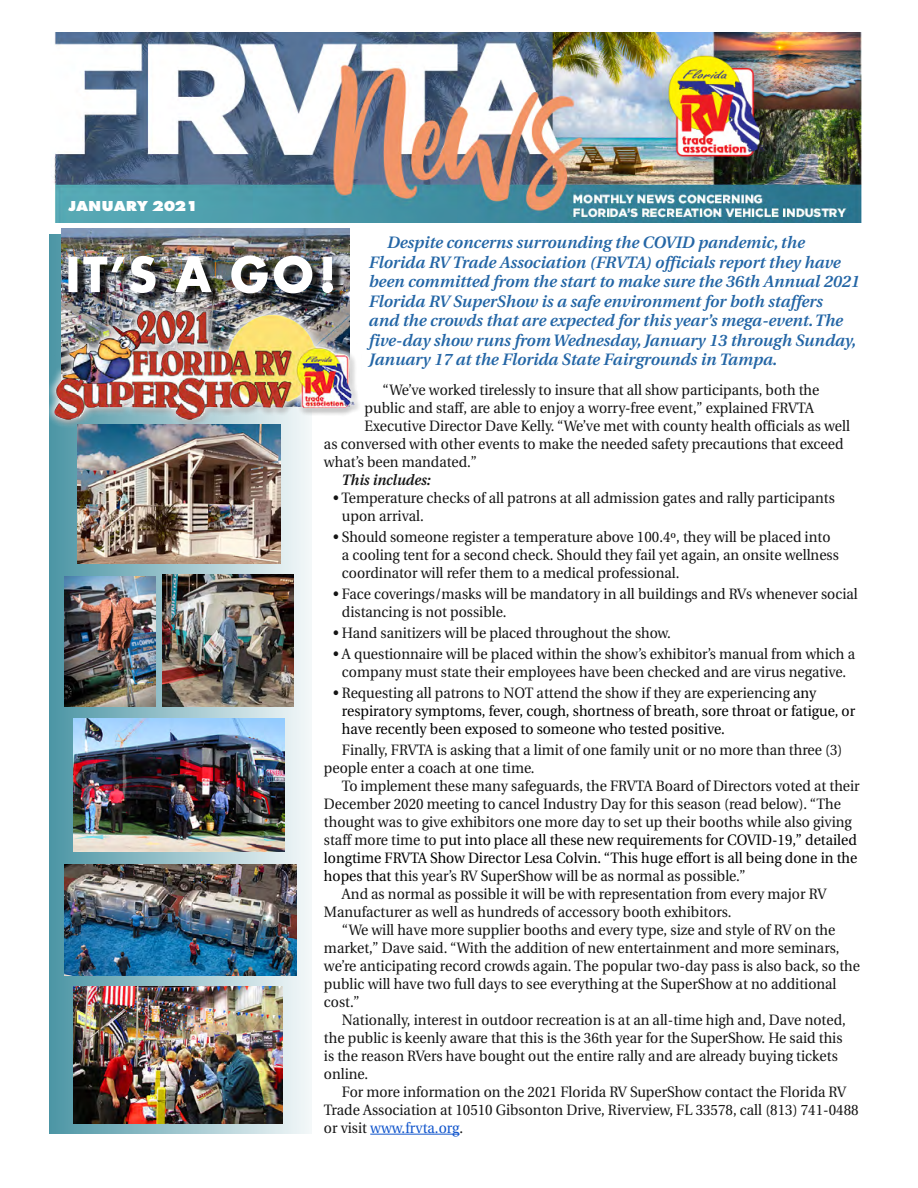
<style>
.page{position:relative;width:918px;height:1188px;background:#fff}
.page>*{position:absolute;margin:0;border:0;box-sizing:border-box;transform-origin:0 0}
.t1{font:italic 600 16.5px/19.5px "Utopia";color:#2466a6}
.t2{font:15px/18px "Utopia";color:#151515;scale:.94 1}
.t3{font:15px/18px "Utopia";color:#000;scale:.94 1}
.t4{font:15px "Utopia";color:#15c;scale:.94 1}
.t5{font:italic 600 15px "Utopia";color:#151515;scale:.94 1}
.t6{font:800 15px "Futura T";color:#fff;scale:1.1 1}
.s1{color:#151515}
.s2{color:#000}
</style>
<div class="page">
<img style="left:54px;top:32px;width:807px;height:190px">
<div style="left:50px;top:234px;width:262px;height:900px;background:linear-gradient(to right,#4d94a2,#f1f5f5)"></div>
<hr style="left:370px;top:1134px;width:90px;height:1px;background:#15c">
<img style="left:61px;top:229px;width:289px;height:71px">
<div style="left:45px;top:300px;width:319px;height:130px;background:#fff;opacity:.94"></div>
<img style="left:51px;top:310px;width:303px;height:110px">
<div style="left:74px;top:261px;width:269px;height:43px;background:#000;opacity:.75"></div>
<img style="left:68px;top:256px;width:265px;height:37px">
<img style="left:74px;top:986px;width:209px;height:137px">
<img style="left:65px;top:864px;width:232px;height:112px">
<img style="left:74px;top:718px;width:210px;height:133px">
<img style="left:77px;top:425px;width:204px;height:138px">
<img style="left:162px;top:574px;width:131px;height:132px">
<img style="left:65px;top:576px;width:91px;height:130px">
<p class="t6" style="left:68px;top:197px;width:119px">JANUARY 2021</p>
<p class="t1" style="left:369px;top:233px;width:493px;text-indent:18px">Despite concerns surrounding the COVID pandemic, the Florida RV Trade Association (FRVTA) officials report they have been committed from the start to make sure the 36th Annual 2021<br>Florida RV SuperShow is a safe environment for both staffers<br>and the crowds that are expected for this year’s mega-event. The five-day show runs from Wednesday, January 13 through Sunday, January 17 at the Florida State Fairgrounds in Tampa.</p>
<p class="t2" style="left:383px;top:381px;width:466px">“We’ve worked tirelessly to insure that all show participants, both the</p>
<p class="t2" style="left:365px;top:399px;width:480px">public and staff, are able to enjoy a worry-free event,” explained FRVTA</p>
<p class="t2" style="left:365px;top:417px;width:518px">Executive Director Dave Kelly. “We’ve met with county health officials as well</p>
<p class="t2" style="left:324px;top:435px;width:554px">as conversed with other events to make the needed safety precautions that exceed</p>
<p class="t2" style="left:324px;top:453px;width:164px">what’s been mandated.”</p>
<p class="t5" style="left:342px;top:471px;width:96px">This includes:</p>
<p class="t2" style="left:342px;top:489px;width:526px;text-indent:-9px">• Temperature checks of all patrons at all admission gates and rally participants upon arrival.</p>
<p class="t2" style="left:342px;top:528px;width:530px;text-indent:-9px">• Should someone register a temperature above 100.4º, they will be placed into a cooling tent for a second check. Should they fail yet again, an onsite wellness coordinator will refer them to a medical professional.</p>
<p class="t2" style="left:342px;top:585px;width:550px;text-indent:-9px">• Face coverings/masks will be mandatory in all buildings and RVs whenever social distancing is not possible.</p>
<p class="t2" style="left:333px;top:624px;width:361px">• Hand sanitizers will be placed throughout the show.</p>
<p class="t2" style="left:333px;top:645px;width:557px;text-align:center">• A questionnaire will be placed within the show’s exhibitor’s manual from which a company must state their employees have been checked and are virus negative.</p>
<p class="t3" style="left:342px;top:684px;width:547px;text-indent:-9px"><span class="s1">• Requesting all patrons to NOT attend the show if they are experiencing</span> any respiratory symptoms, fever, cough, shortness of breath, sore throat or fatigue, or have recently been exposed to someone who tested positive.</p>
<p class="t2" style="left:324px;top:741px;width:553px;text-indent:18px">Finally, FRVTA is asking that a limit of one family unit or no more than three (3) people enter a coach at one time.</p>
<p class="t2" style="left:342px;top:777px;width:552px">To implement these many safeguards, the FRVTA Board of Directors voted at their</p>
<p class="t2" style="left:324px;top:795px;width:552px">December 2020 meeting to cancel Industry Day for this season (read below). “The</p>
<p class="t2" style="left:324px;top:813px;width:563px">thought was to give exhibitors one more day to set up their booths while also giving</p>
<p class="t3" style="left:324px;top:831px;width:568px"><span class="s1">staff more time to</span> put into place all these new requirements for COVID-19,” detailed</p>
<p class="t3" style="left:324px;top:849px;width:569px">longtime FRVTA Show Director Lesa Colvin. “This huge effort is all being done in the</p>
<p class="t2" style="left:324px;top:867px;width:450px"><span class="s2">hopes that</span> this year’s RV SuperShow will be as normal as possible.”</p>
<p class="t2" style="left:342px;top:885px;width:517px">And as normal as possible it will be with representation from every major RV</p>
<p class="t2" style="left:324px;top:903px;width:435px">Manufacturer as well as hundreds of accessory booth exhibitors.</p>
<p class="t2" style="left:342px;top:921px;width:526px">“We will have more supplier booths and every type, size and style of RV on the</p>
<p class="t2" style="left:324px;top:939px;width:550px">market,” Dave said. “With the addition of new entertainment and more seminars,</p>
<p class="t2" style="left:324px;top:957px;width:572px">we’re anticipating record crowds again. The popular two-day pass is also back, so the</p>
<p class="t2" style="left:324px;top:975px;width:547px">public will have two full days to see everything at the SuperShow at no additional</p>
<p class="t2" style="left:324px;top:993px;width:39px">cost.”</p>
<p class="t2" style="left:342px;top:1011px;width:538px">Nationally, interest in outdoor recreation is at an all-time high and, Dave noted,</p>
<p class="t2" style="left:324px;top:1029px;width:553px">the public is keenly aware that this is the 36th year for the SuperShow. He said this</p>
<p class="t2" style="left:324px;top:1047px;width:548px">is the reason RVers have bought out the entire rally and are already buying tickets</p>
<p class="t2" style="left:324px;top:1065px;width:49px">online.</p>
<p class="t2" style="left:342px;top:1083px;width:538px">For more information on the 2021 Florida RV SuperShow contact the Florida RV</p>
<p class="t2" style="left:324px;top:1101px;width:570px">Trade Association at 10510 Gibsonton Drive, Riverview, FL 33578, call (813) 741-0488</p>
<p class="t4" style="left:324px;top:1119px;width:150px"><span class="s1">or visit</span> www.frvta.org<span class="s1">.</span></p>
</div>
